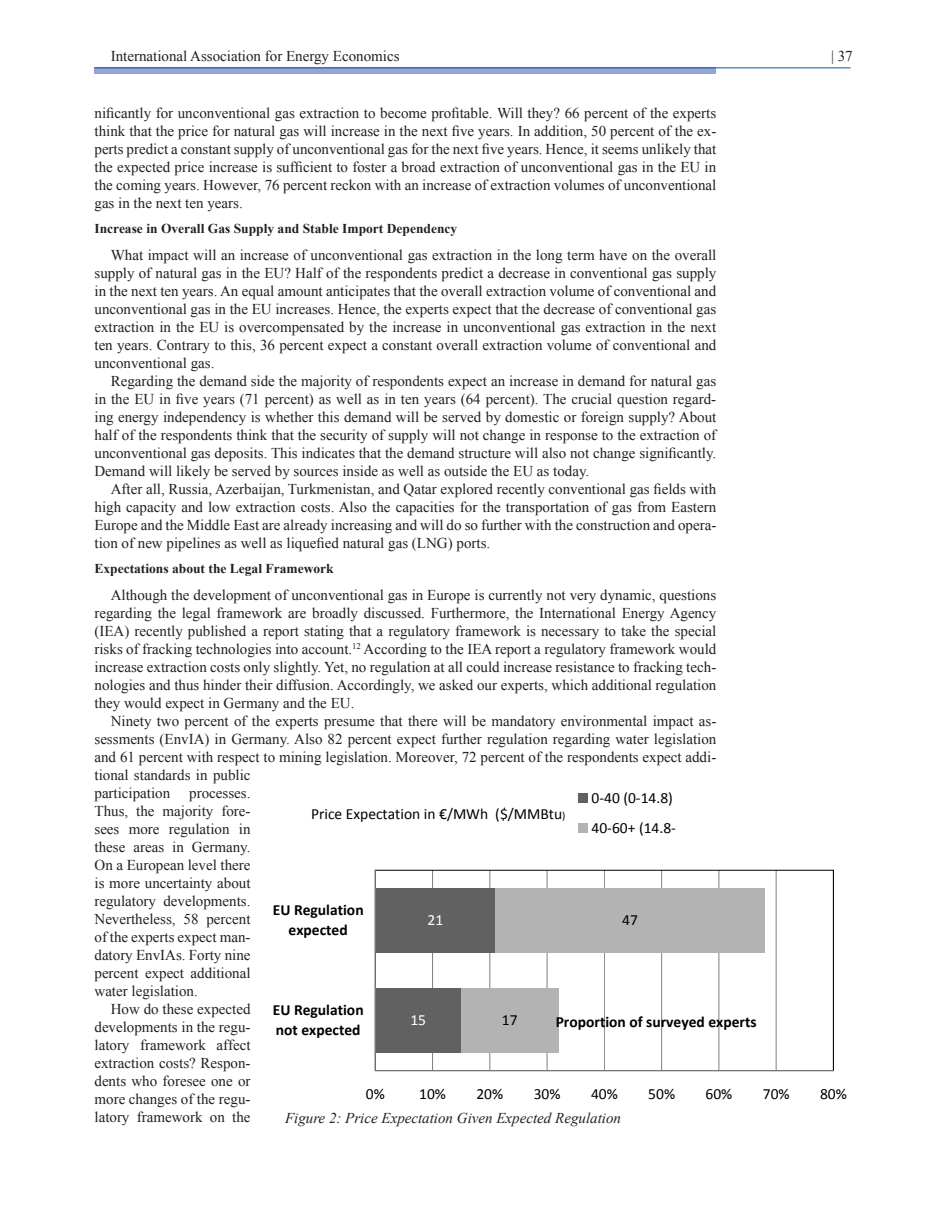
<style>
.page{position:relative;width:945px;height:1215px;background:#fff}
.page>*{position:absolute;margin:0;border:0;box-sizing:border-box;transform-origin:0 0}
.t1{font:700 17.55px "Calibri";color:#000}
.t2{font:15.6px/30px "Calibri";color:#000}
.t3{font:700 15.6px/20px "Calibri";color:#000}
.t4{font:15.6px "Calibri";color:#fff}
.t5{font:15px/18px "Times New Roman";color:#231f20;text-align:justify}
.t6{font:italic 15px "Times New Roman";color:#231f20}
.t7{font:700 13.5px "Times New Roman";color:#231f20}
.s1{font-size:10.65px}
</style>
<div class="page">
<div style="left:94px;top:67px;width:622px;height:6px;background:#96a5d3"></div>
<hr style="left:94px;top:68px;width:756px;height:1px;background:#0155a5">
<hr style="left:432px;top:870px;width:1px;height:201px;background:#808080">
<hr style="left:490px;top:870px;width:1px;height:201px;background:#808080">
<hr style="left:547px;top:870px;width:1px;height:201px;background:#808080">
<hr style="left:604px;top:870px;width:1px;height:201px;background:#808080">
<hr style="left:661px;top:870px;width:1px;height:201px;background:#808080">
<hr style="left:719px;top:870px;width:1px;height:201px;background:#808080">
<hr style="left:776px;top:870px;width:1px;height:201px;background:#808080">
<div style="left:375px;top:988px;width:86px;height:65px;background:#616161"></div>
<div style="left:375px;top:888px;width:121px;height:65px;background:#616161"></div>
<div style="left:461px;top:988px;width:98px;height:65px;background:#b3b3b3"></div>
<div style="left:496px;top:888px;width:269px;height:65px;background:#b3b3b3"></div>
<hr style="left:375px;top:1070px;width:458px;height:1px;background:#808080">
<hr style="left:375px;top:870px;width:1px;height:201px;background:#808080">
<div style="left:578px;top:793px;width:10px;height:10px;background:#616161"></div>
<div style="left:578px;top:823px;width:10px;height:10px;background:#b3b3b3"></div>
<p class="t5" style="left:111px;top:47px;width:290px">International Association for Energy Economics</p>
<p class="t5" style="left:831px;top:47px;width:23px">| 37</p>
<p class="t5" style="left:94px;top:104px;width:623px">nificantly for unconventional gas extraction to become profitable. Will they? 66 percent of the experts think that the price for natural gas will increase in the next five years. In addition, 50 percent of the ex&shy;perts predict a constant supply of unconventional gas for the next five years. Hence, it seems unlikely that the expected price increase is sufficient to foster a broad extraction of unconventional gas in the EU in the coming years. However, 76 percent reckon with an increase of extraction volumes of unconventional gas in the next ten years.</p>
<p class="t7" style="left:94px;top:219px;width:364px">Increase in Overall Gas Supply and Stable Import Dependency</p>
<p class="t5" style="left:95px;top:246px;width:623px;text-indent:16px">What impact will an increase of unconventional gas extraction in the long term have on the overall supply of natural gas in the EU? Half of the respondents predict a decrease in conventional gas supply in the next ten years. An equal amount anticipates that the overall extraction volume of conventional and unconventional gas in the EU increases. Hence, the experts expect that the decrease of conventional gas extraction in the EU is overcompensated by the increase in unconventional gas extraction in the next ten years. Contrary to this, 36 percent expect a constant overall extraction volume of conventional and unconventional gas.</p>
<p class="t5" style="left:95px;top:372px;width:623px;text-indent:16px">Regarding the demand side the majority of respondents expect an increase in demand for natural gas in the EU in five years (71 percent) as well as in ten years (64 percent). The crucial question regard&shy;ing energy independency is whether this demand will be served by domestic or foreign supply? About half of the respondents think that the security of supply will not change in response to the extraction of unconventional gas deposits. This indicates that the demand structure will also not change significantly.<br>Demand will likely be served by sources inside as well as outside the EU as today.</p>
<p class="t5" style="left:95px;top:480px;width:623px;text-indent:16px">After all, Russia, Azerbaijan, Turkmenistan, and Qatar explored recently conventional gas fields with high capacity and low extraction costs. Also the capacities for the transportation of gas from Eastern Europe and the Middle East are already increasing and will do so further with the construction and opera&shy;tion of new pipelines as well as liquefied natural gas (LNG) ports.</p>
<p class="t7" style="left:94px;top:559px;width:241px">Expectations about the Legal Framework</p>
<p class="t5" style="left:95px;top:586px;width:623px;text-indent:16px">Although the development of unconventional gas in Europe is currently not very dynamic, questions regarding the legal framework are broadly discussed. Furthermore, the International Energy Agency (IEA) recently published a report stating that a regulatory framework is necessary to take the special risks of fracking technologies into account.<sup>12</sup> According to the IEA report a regulatory framework would increase extraction costs only slightly. Yet, no regulation at all could increase resistance to fracking tech&shy;nologies and thus hinder their diffusion. Accordingly, we asked our experts, which additional regulation they would expect in Germany and the EU.</p>
<p class="t5" style="left:95px;top:712px;width:623px;text-align:left;text-indent:16px">Ninety two percent of the experts presume that there will be mandatory environmental impact as&shy;sessments (EnvIA) in Germany. Also 82 percent expect further regulation regarding water legislation and 61 percent with respect to mining legislation. Moreover, 72 percent of the respondents expect addi&shy;tional standards in public<br>participation</p>
<p class="t1" style="left:363px;top:748px;width:320px">Price expectation given expected regulation</p>
<p class="t5" style="left:95px;top:784px;width:158px;text-indent:95px">processes.<br>Thus, the majority fore&shy;sees more regulation in these areas in Germany.<br>On a European level there is more uncertainty about regulatory developments.<br>Nevertheless, 58 percent of the experts expect man&shy;datory EnvIAs. Forty nine percent expect additional water legislation.</p>
<p class="t5" style="left:95px;top:1000px;width:158px;text-indent:16px">How do these expected developments in the regu&shy;latory framework affect extraction costs? Respon&shy;dents who foresee one or more changes of the regu&shy;latory framework on the</p>
<p class="t2" style="left:592px;top:783px;width:86px">0‐40 (0‐14.8)<br>40‐60+ (14.8‐</p>
<p class="t2" style="left:311px;top:798px;width:256px">Price Expectation in €/MWh ($/MMBtu<span class="s1">)</span></p>
<p class="t3" style="left:273px;top:900px;width:92px;text-align:center">EU Regulation expected</p>
<p class="t4" style="left:428px;top:910px;width:17px">21</p>
<p class="t2" style="left:622px;top:905px;width:17px">47</p>
<p class="t3" style="left:273px;top:1000px;width:92px">EU Regulation not expected</p>
<p class="t4" style="left:410px;top:1010px;width:17px">15</p>
<p class="t2" style="left:502px;top:1005px;width:17px">17</p>
<p class="t3" style="left:556px;top:1012px;width:202px">Proportion of surveyed experts</p>
<p class="t2" style="left:366px;top:1079px;width:20px">0%</p>
<p class="t2" style="left:419px;top:1079px;width:28px">10%</p>
<p class="t2" style="left:476px;top:1079px;width:28px">20%</p>
<p class="t2" style="left:534px;top:1079px;width:28px">30%</p>
<p class="t2" style="left:591px;top:1079px;width:28px">40%</p>
<p class="t2" style="left:648px;top:1079px;width:28px">50%</p>
<p class="t2" style="left:706px;top:1079px;width:28px">60%</p>
<p class="t2" style="left:763px;top:1079px;width:28px">70%</p>
<p class="t2" style="left:820px;top:1079px;width:28px">80%</p>
<p class="t6" style="left:285px;top:1107px;width:338px">Figure 2: Price Expectation Given Expected Regulation</p>
</div>
